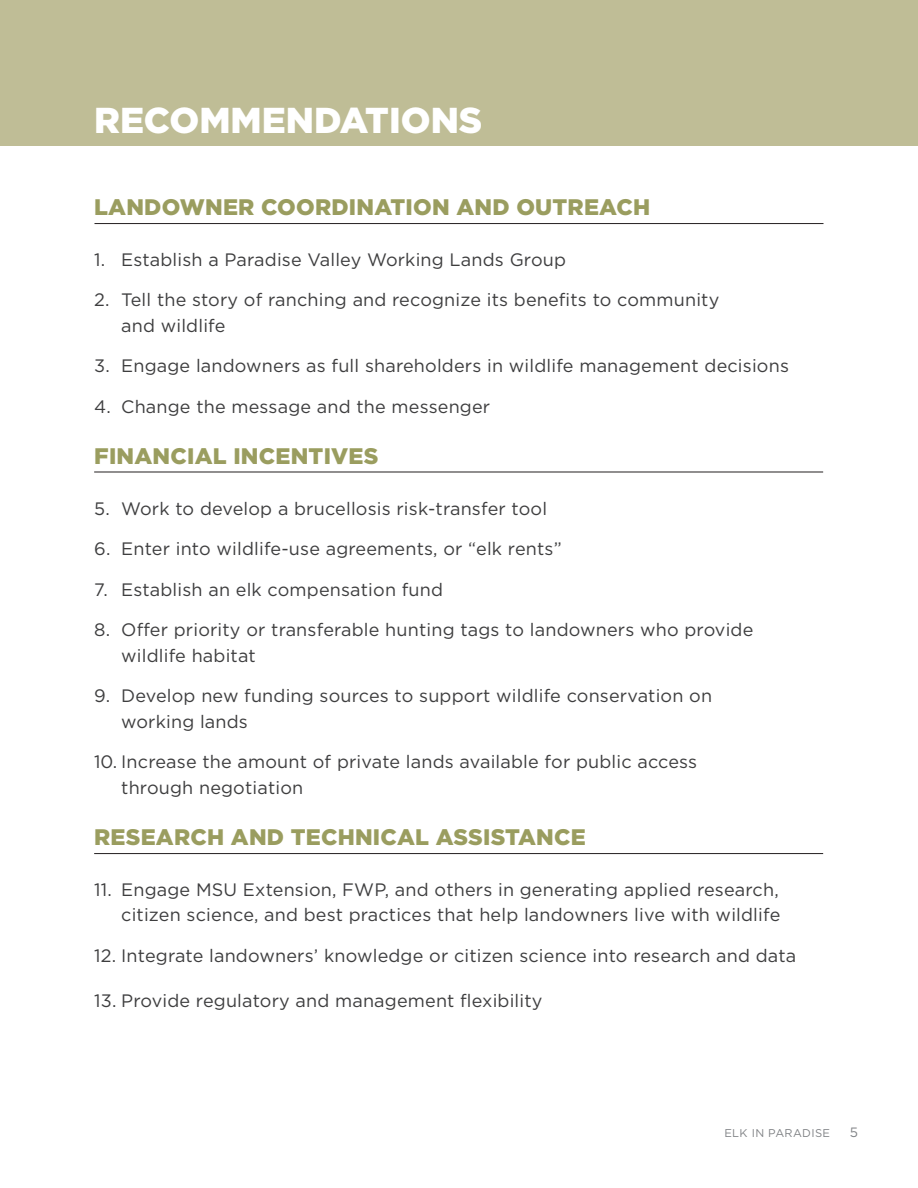
<style>
.page{position:relative;width:918px;height:1188px;background:#fff}
.page>*{position:absolute;margin:0;border:0;box-sizing:border-box;transform-origin:0 0}
.Heading_2018{font:900 36px "Gotham";color:#fff}
.t1{font:900 22.5px "Gotham";letter-spacing:.01em;color:#9a9d5f}
.t2{font:18px/25.5px "Gotham";letter-spacing:.01em;color:#3e3e3f}
.t3{font:13.5px "Gotham";color:#808285}
.t4{font:11.25px "Gotham";letter-spacing:.03em;color:#808285}
</style>
<div class="page">
<div style="left:0;top:0;width:918px;height:146px;background:#bfbd96"></div>
<hr style="left:94px;top:223px;width:730px;height:1px;background:#231f20">
<hr style="left:94px;top:472px;width:729px;height:1px;background:#231f20">
<hr style="left:94px;top:853px;width:729px;height:1px;background:#231f20">
<p class="Heading_2018" style="left:94px;top:96px;width:390px">RECOMMENDATIONS</p>
<p class="t1" style="left:94px;top:191px;width:557px">LANDOWNER COORDINATION AND OUTREACH</p>
<p class="t2" style="left:94px;top:246px;width:473px">1. Establish a Paradise Valley Working Lands Group</p>
<p class="t2" style="left:121px;top:287px;width:600px;text-indent:-27px">2. Tell the story of ranching and recognize its benefits to community and wildlife</p>
<p class="t2" style="left:94px;top:353px;width:696px">3. Engage landowners as full shareholders in wildlife management decisions</p>
<p class="t2" style="left:94px;top:393px;width:398px">4. Change the message and the messenger</p>
<p class="t1" style="left:94px;top:440px;width:286px">FINANCIAL INCENTIVES</p>
<p class="t2" style="left:94px;top:495px;width:454px">5. Work to develop a brucellosis risk-transfer tool</p>
<p class="t2" style="left:94px;top:536px;width:469px">6. Enter into wildlife-use agreements, or “elk rents”</p>
<p class="t2" style="left:94px;top:576px;width:350px">7. Establish an elk compensation fund</p>
<p class="t2" style="left:121px;top:617px;width:634px;text-indent:-27px">8. Offer priority or transferable hunting tags to landowners who provide wildlife habitat</p>
<p class="t2" style="left:121px;top:683px;width:592px;text-indent:-27px">9. Develop new funding sources to support wildlife conservation on working lands</p>
<p class="t2" style="left:121px;top:749px;width:578px;text-indent:-27px">10. Increase the amount of private lands available for public access through negotiation</p>
<p class="t1" style="left:94px;top:821px;width:493px">RESEARCH AND TECHNICAL ASSISTANCE</p>
<p class="t2" style="left:94px;top:876px;width:688px;text-align:right">11. Engage MSU Extension, FWP, and others in generating applied research, citizen science, and best practices that help landowners live with wildlife</p>
<p class="t2" style="left:94px;top:942px;width:704px">12. Integrate landowners’ knowledge or citizen science into research and data</p>
<p class="t2" style="left:94px;top:987px;width:450px">13. Provide regulatory and management flexibility</p>
<p class="t4" style="left:724px;top:1126px;width:107px">ELK IN PARADISE</p>
<p class="t3" style="left:850px;top:1124px;width:10px">5</p>
</div>
